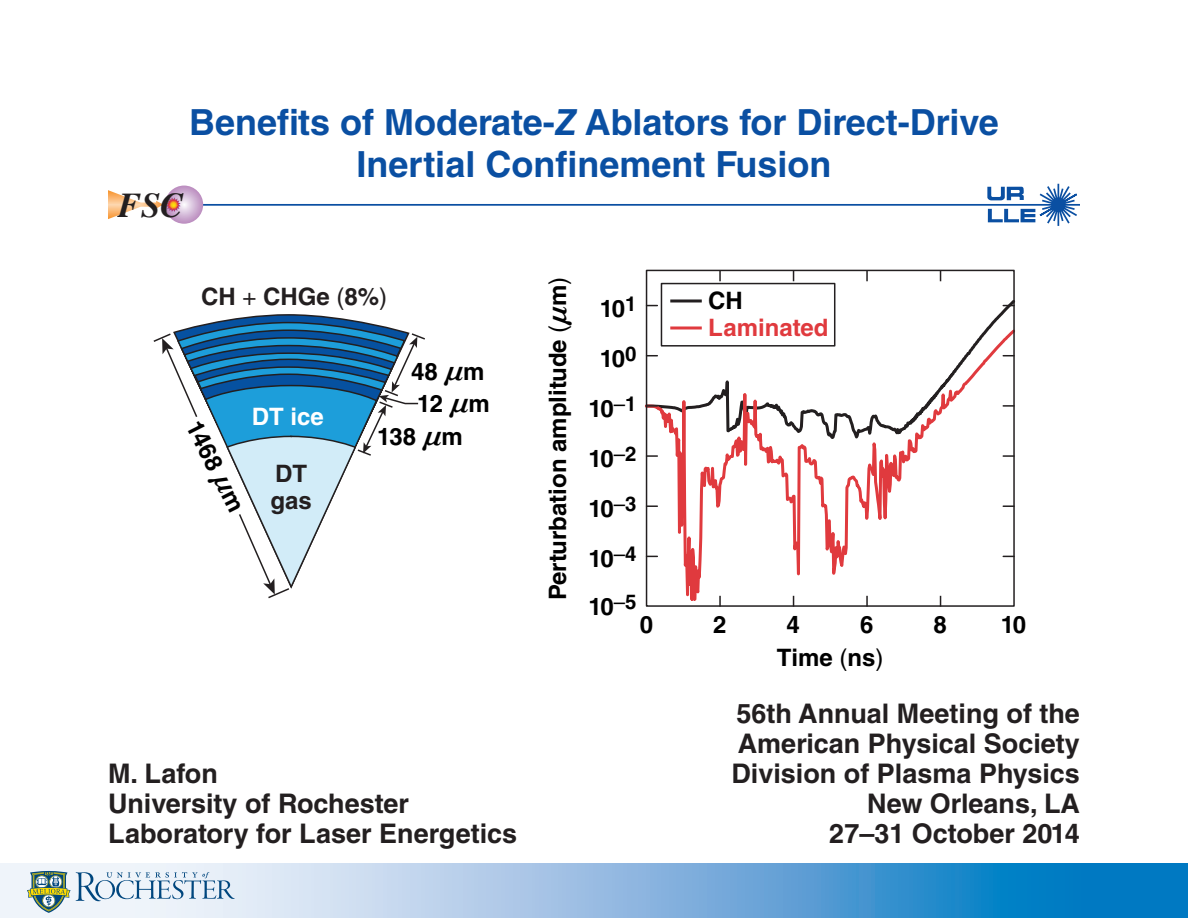
<style>
.page{position:relative;width:1188px;height:918px;background:#fff}
.page>*{position:absolute;margin:0;border:0;box-sizing:border-box;transform-origin:0 0}
.t1{font:700 36px/42px "Helvetica LT Std";color:#0a4fa2;text-align:center}
.t2{font:italic 700 34.8px "Times";color:#231f20}
.t3{font:700 27px "Helvetica LT Std";color:#231f20}
.t4{font:700 24px/31.8px "Helvetica LT Std";color:#000}
.t5{font:700 24px/27px "Helvetica LT Std";color:#231f20}
.t6{font:700 24px/27px "Helvetica LT Std";color:#e03a3e}
.t7{font:700 24px "Helvetica LT Std";color:#fff}
.s1{font-style:italic}
.s2{font-weight:400}
.s3{font-family:"MM Greek";font-style:italic}
.s4{color:#000}
</style>
<div class="page">
<svg style="left:0;top:864px;width:1188px;height:54px;background:#7eb5de"></svg>
<svg style="left:27px;top:871px;width:208px;height:42px"></svg>
<svg style="left:1018px;top:183px;width:59px;height:43px"></svg>
<hr style="left:108px;top:204px;width:972px;height:2px;background:#0a4fa2">
<svg style="left:165px;top:186px;width:38px;height:38px"></svg>
<svg style="left:108px;top:190px;width:73px;height:29px"></svg>
<svg style="left:173px;top:314px;width:234px;height:18px"></svg>
<svg style="left:177px;top:321px;width:229px;height:11px"></svg>
<svg style="left:153px;top:332px;width:272px;height:267px"></svg>
<svg style="left:643px;top:186px;width:375px;height:699px"></svg>
<svg style="left:649px;top:505px;width:8px;height:2px"></svg>
<svg style="left:649px;top:455px;width:8px;height:2px"></svg>
<svg style="left:649px;top:405px;width:8px;height:2px"></svg>
<svg style="left:1003px;top:505px;width:9px;height:2px"></svg>
<svg style="left:1003px;top:455px;width:9px;height:2px"></svg>
<svg style="left:1003px;top:405px;width:9px;height:2px"></svg>
<svg style="left:719px;top:596px;width:2px;height:8px"></svg>
<svg style="left:866px;top:596px;width:2px;height:8px"></svg>
<svg style="left:719px;top:273px;width:2px;height:8px"></svg>
<svg style="left:866px;top:273px;width:2px;height:8px"></svg>
<div style="left:646px;top:270px;width:369px;height:337px;border:2px solid #231f20"></div>
<div style="left:661px;top:284px;width:174px;height:62px;background:#fff"></div>
<div style="left:661px;top:283px;width:174px;height:64px;border:2px solid #231f20"></div>
<hr style="left:670px;top:299px;width:32px;height:3px;background:#231f20">
<hr style="left:670px;top:326px;width:32px;height:3px;background:#e03a3e">
<p class="t2" style="left:118px;top:182px;width:67px">FSC</p>
<p class="t1" style="left:189px;top:100px;width:811px">Benefits of Moderate-<span class="s1">Z</span> Ablators for Direct-Drive<br>Inertial Confinement Fusion</p>
<p class="t5" style="left:201px;top:283px;width:188px">CH <span class="s2">+</span> CHGe <span class="s2">(</span>8%<span class="s2">)</span></p>
<p class="t4" style="left:208px;top:414px;width:101px;rotate:63deg">1468 <span class="s3">N</span>m</p>
<p class="t7" style="left:252px;top:402px;width:74px">DT ice</p>
<p class="t5" style="left:271px;top:459px;width:43px">DT gas</p>
<p class="t4" style="left:411px;top:355px;width:80px">48 <span class="s3">N</span>m<br>12 <span class="s3">N</span>m</p>
<p class="t4" style="left:377px;top:420px;width:87px">138 <span class="s3">N</span>m</p>
<p class="t4" style="left:541px;top:600px;width:325px;rotate:-90deg">Perturbation amplitude <span class="s2">(</span><span class="s3">N</span>m<span class="s2">)</span></p>
<p class="t4" style="left:600px;top:293px;width:38px">10<sup>1</sup></p>
<p class="t4" style="left:600px;top:343px;width:38px">10<sup>0</sup></p>
<p class="t4" style="left:588px;top:392px;width:50px">10<sup>–</sup><sup>1</sup></p>
<p class="t4" style="left:588px;top:442px;width:50px">10<sup>–</sup><sup>2</sup></p>
<p class="t4" style="left:588px;top:492px;width:50px">10<sup>–</sup><sup>3</sup></p>
<p class="t4" style="left:588px;top:542px;width:50px">10<sup>–</sup><sup>4</sup></p>
<p class="t4" style="left:588px;top:590px;width:50px">10<sup>–</sup><sup>5</sup></p>
<p class="t4" style="left:640px;top:608px;width:15px">0</p>
<p class="t3" style="left:108px;top:757px;width:111px">M. Lafon</p>
<p class="t3" style="left:108px;top:787px;width:302px">University of Rochester</p>
<p class="t3" style="left:108px;top:817px;width:411px">Laboratory for Laser Energetics</p>
<p class="t6" style="left:708px;top:287px;width:122px"><span class="s4">CH<br></span>Laminated</p>
<p class="t4" style="left:713px;top:608px;width:15px">2</p>
<p class="t4" style="left:777px;top:607px;width:108px;line-height:33.3px;text-indent:10px">4<br>Time <span class="s2">(</span>ns<span class="s2">)</span></p>
<p class="t4" style="left:860px;top:608px;width:15px">6</p>
<p class="t4" style="left:933px;top:608px;width:15px">8</p>
<p class="t4" style="left:1001px;top:608px;width:27px">10</p>
<p class="t3" style="left:737px;top:697px;width:345px">56th Annual Meeting of the</p>
<p class="t3" style="left:738px;top:727px;width:344px">American Physical Society</p>
<p class="t3" style="left:731px;top:757px;width:350px">Division of Plasma Physics</p>
<p class="t3" style="left:867px;top:787px;width:214px">New Orleans, LA</p>
<p class="t3" style="left:829px;top:817px;width:252px">27–31 October 2014</p>
</div>
